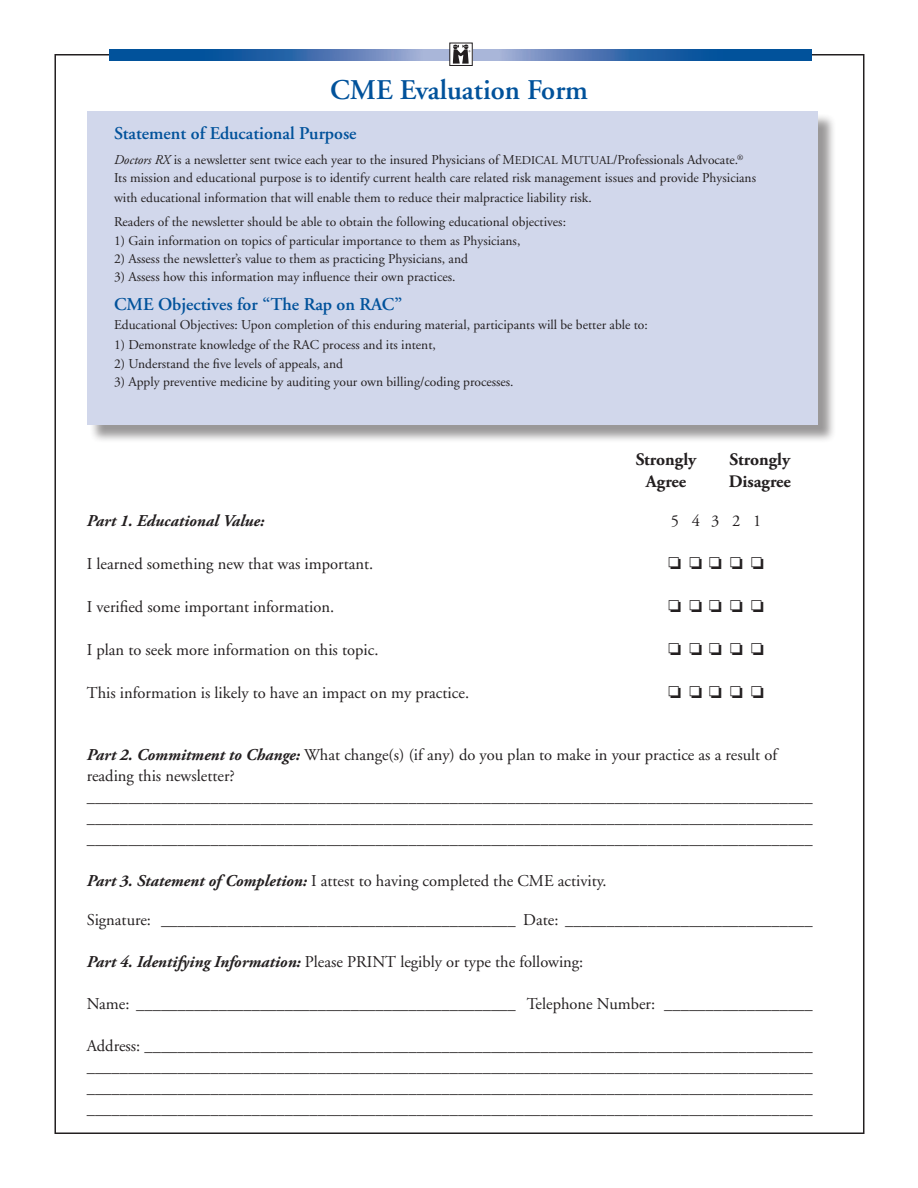
<style>
.page{position:relative;width:918px;height:1188px;background:#fff}
.page>*{position:absolute;margin:0;border:0;box-sizing:border-box;transform-origin:0 0}
.t1{font:600 28.5px "Adobe Garamond";color:#01529b}
.t2{font:600 18px "Adobe Garamond";color:#01529b}
.t3{font:700 17.55px/21.5px "Adobe Garamond Pro";color:#231f20;text-align:center}
.t4{font:16.5px/21px "Adobe Garamond";color:#231f20}
.t5{font:italic 700 16.5px "Adobe Garamond Pro";color:#231f20}
.t6{font:16.5px "Monotype Sorts";color:#231f20}
.t7{font:13.5px/18px "Adobe Garamond";color:#231f20}
.s1{font-style:italic}
.s2{font-size:12px}
.s3{font-family:"Adobe Garamond Pro";font-weight:700;font-style:italic}
</style>
<div class="page">
<svg style="left:110px;top:50px;width:702px;height:11px;background:#3b70ae"></svg>
<div style="left:450px;top:43px;width:22px;height:22px;background:#fff"></div>
<svg style="left:453px;top:45px;width:17px;height:19px"></svg>
<div style="left:449px;top:43px;width:24px;height:23px;border:1px solid #231f20"></div>
<div style="left:89px;top:114px;width:748px;height:330px;background:#231f20;opacity:.46"></div>
<div style="left:87px;top:111px;width:731px;height:314px;background:#d1d7eb"></div>
<h1 class="t1" style="left:330px;top:75px;width:259px">CME Evaluation Form</h1>
<p class="t2" style="left:114px;top:123px;width:244px">Statement of Educational Purpose</p>
<p class="t7" style="left:114px;top:151px;width:644px"><span class="s1">Doctors RX</span> is a newsletter sent twice each year to the insured Physicians of M<span class="s2">EDICAL</span> M<span class="s2">UTUAL</span>/Professionals Advocate.<sup>®<br></sup>Its mission and educational purpose is to identify current health care related risk management issues and provide Physicians</p>
<p class="t7" style="left:114px;top:186px;width:479px;line-height:24px">with educational information that will enable them to reduce their malpractice liability risk.<br>Readers of the newsletter should be able to obtain the following educational objectives:</p>
<p class="t7" style="left:114px;top:232px;width:408px">1) Gain information on topics of particular importance to them as Physicians,</p>
<p class="t7" style="left:114px;top:250px;width:355px">2) Assess the newsletter’s value to them as practicing Physicians, and</p>
<p class="t7" style="left:114px;top:268px;width:343px">3) Assess how this information may influence their own practices.</p>
<p class="t2" style="left:114px;top:294px;width:290px">CME Objectives for “The Rap on RAC”</p>
<p class="t7" style="left:114px;top:316px;width:535px">Educational Objectives: Upon completion of this enduring material, participants will be better able to:</p>
<p class="t7" style="left:114px;top:336px;width:323px">1) Demonstrate knowledge of the RAC process and its intent,</p>
<p class="t7" style="left:114px;top:355px;width:230px">2) Understand the five levels of appeals, and</p>
<p class="t7" style="left:114px;top:373px;width:401px">3) Apply preventive medicine by auditing your own billing/coding processes.</p>
<p class="t3" style="left:636px;top:449px;width:62px">Strongly<br>Agree</p>
<p class="t3" style="left:729px;top:449px;width:64px;text-align:left">Strongly<br>Disagree</p>
<p class="t5" style="left:87px;top:512px;width:179px">Part 1. Educational Value:</p>
<p class="t4" style="left:671px;top:511px;width:92px">54321</p>
<p class="t4" style="left:87px;top:554px;width:288px">I learned something new that was important.</p>
<p class="t6" style="left:669px;top:556px;width:97px">O O O O O</p>
<p class="t4" style="left:87px;top:597px;width:249px">I verified some important information.</p>
<p class="t6" style="left:669px;top:599px;width:97px">O O O O O</p>
<p class="t4" style="left:87px;top:640px;width:293px">I plan to seek more information on this topic.</p>
<p class="t6" style="left:669px;top:642px;width:97px">O O O O O</p>
<p class="t4" style="left:87px;top:683px;width:384px">This information is likely to have an impact on my practice.</p>
<p class="t6" style="left:669px;top:685px;width:97px">O O O O O</p>
<p class="t4" style="left:87px;top:745px;width:727px"><span class="s3">Part 2. Commitment to Change:</span> What change(s) (if any) do you plan to make in your practice as a result of reading this newsletter? ________________________________________________________________________________________ ________________________________________________________________________________________ ________________________________________________________________________________________</p>
<p class="t4" style="left:87px;top:871px;width:521px"><span class="s3">Part 3. Statement of Completion:</span> I attest to having completed the CME activity.</p>
<p class="t4" style="left:87px;top:910px;width:727px">Signature: ___________________________________________ Date: ______________________________</p>
<p class="t4" style="left:87px;top:952px;width:498px"><span class="s3">Part 4. Identifying Information:</span> Please PRINT legibly or type the following:</p>
<p class="t4" style="left:87px;top:994px;width:727px">Name: ______________________________________________ Telephone Number: __________________</p>
<p class="t4" style="left:87px;top:1036px;width:727px;text-align:justify">Address: _________________________________________________________________________________ ________________________________________________________________________________________ ________________________________________________________________________________________ ________________________________________________________________________________________</p>
</div>
